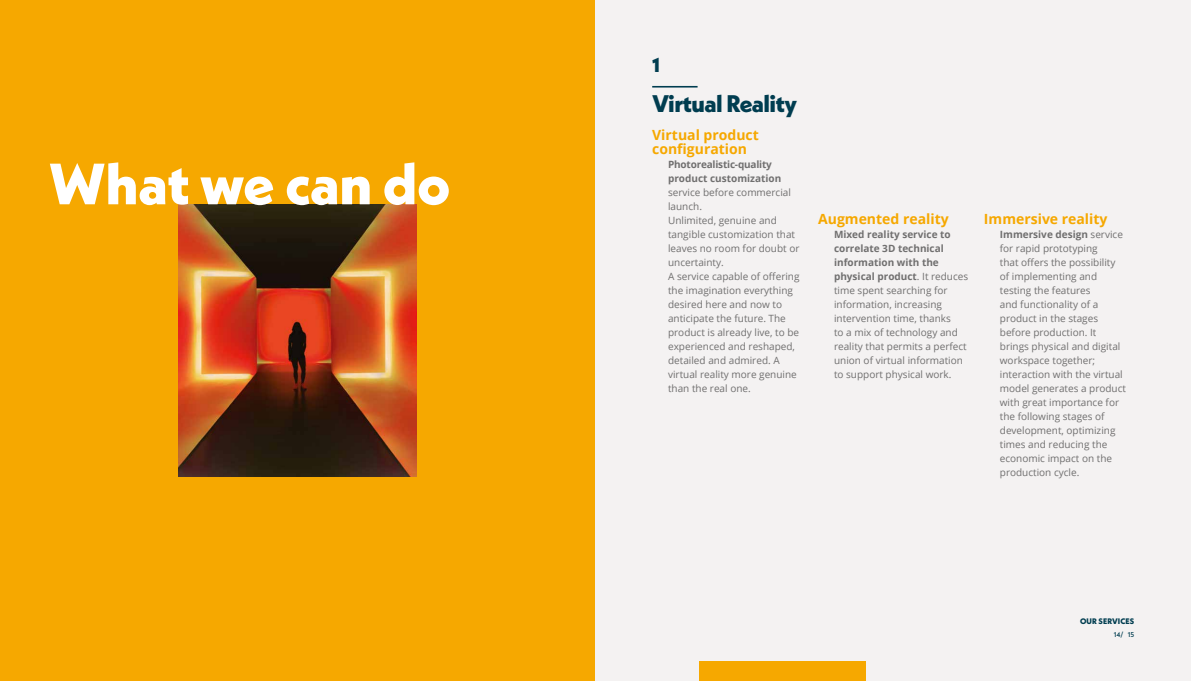
<style>
.page{position:relative;width:1191px;height:681px;background:#fff}
.page>*{position:absolute;margin:0;border:0;box-sizing:border-box;transform-origin:0 0}
.t1{font:800 58px "Neue Kabel";color:#fff}
.t2{font:800 24px "Neue Kabel";letter-spacing:-.02em;color:#003d50}
.t3{font:800 20px "Neue Kabel";color:#003d50}
.t4{font:700 14px/14px "Open Sans";color:#f6a800}
.t5{font:10px/14px "Open Sans";color:#706f6f}
.t6{font:700 10px/14px "Open Sans";letter-spacing:-.02em;color:#706f6f}
.t7{font:800 8px "Neue Kabel";letter-spacing:.01em;color:#003d50}
.t8{font:500 7px "Neue Kabel";color:#003d50}
.s1{font-weight:700}
</style>
<div class="page">
<div style="left:0;top:0;width:595px;height:680px;background:#f6a800"></div>
<div style="left:595px;top:0;width:596px;height:680px;background:#f4f2f2"></div>
<div style="left:699px;top:661px;width:166px;height:19px;background:#f6a800"></div>
<hr style="left:652px;top:86px;width:45px;height:1px;background:#003d50">
<img style="left:179px;top:204px;width:238px;height:272px">
<h1 class="t1" style="left:49px;top:147px;width:403px">What we can do</h1>
<h3 class="t3" style="left:652px;top:52px;width:9px">1</h3>
<h2 class="t2" style="left:652px;top:88px;width:146px">Virtual Reality</h2>
<h3 class="t4" style="left:652px;top:127px;width:108px">Virtual product configuration</h3>
<p class="t6" style="left:668px;top:157px;width:115px">Photorealistic-quality product customization</p>
<p class="t5" style="left:668px;top:185px;width:133px">service before commercial launch.<br>Unlimited, genuine and tangible customization that leaves no room for doubt or uncertainty.<br>A service capable of offering the imagination everything desired here and now to anticipate the future. The product is already live, to be experienced and reshaped, detailed and admired. A virtual reality more genuine than the real one.</p>
<h3 class="t4" style="left:818px;top:211px;width:132px">Augmented reality</h3>
<p class="t5" style="left:834px;top:227px;width:136px"><span class="s1">Mixed reality service to correlate 3D technical information with the physical product</span>. It reduces time spent searching for information, increasing intervention time, thanks<br>to a mix of technology and reality that permits a perfect union of virtual information to support physical work.</p>
<h3 class="t4" style="left:984px;top:211px;width:125px">Immersive reality</h3>
<p class="t5" style="left:999px;top:227px;width:128px"><span class="s1">Immersive design</span> service for rapid prototyping<br>that offers the possibility of implementing and testing the features<br>and functionality of a product in the stages before production. It brings physical and digital workspace together; interaction with the virtual model generates a product with great importance for the following stages of development, optimizing times and reducing the economic impact on the production cycle.</p>
<p class="t7" style="left:1080px;top:616px;width:56px">OUR SERVICES</p>
<p class="t8" style="left:1113px;top:629px;width:22px">14/ 15</p>
</div>
